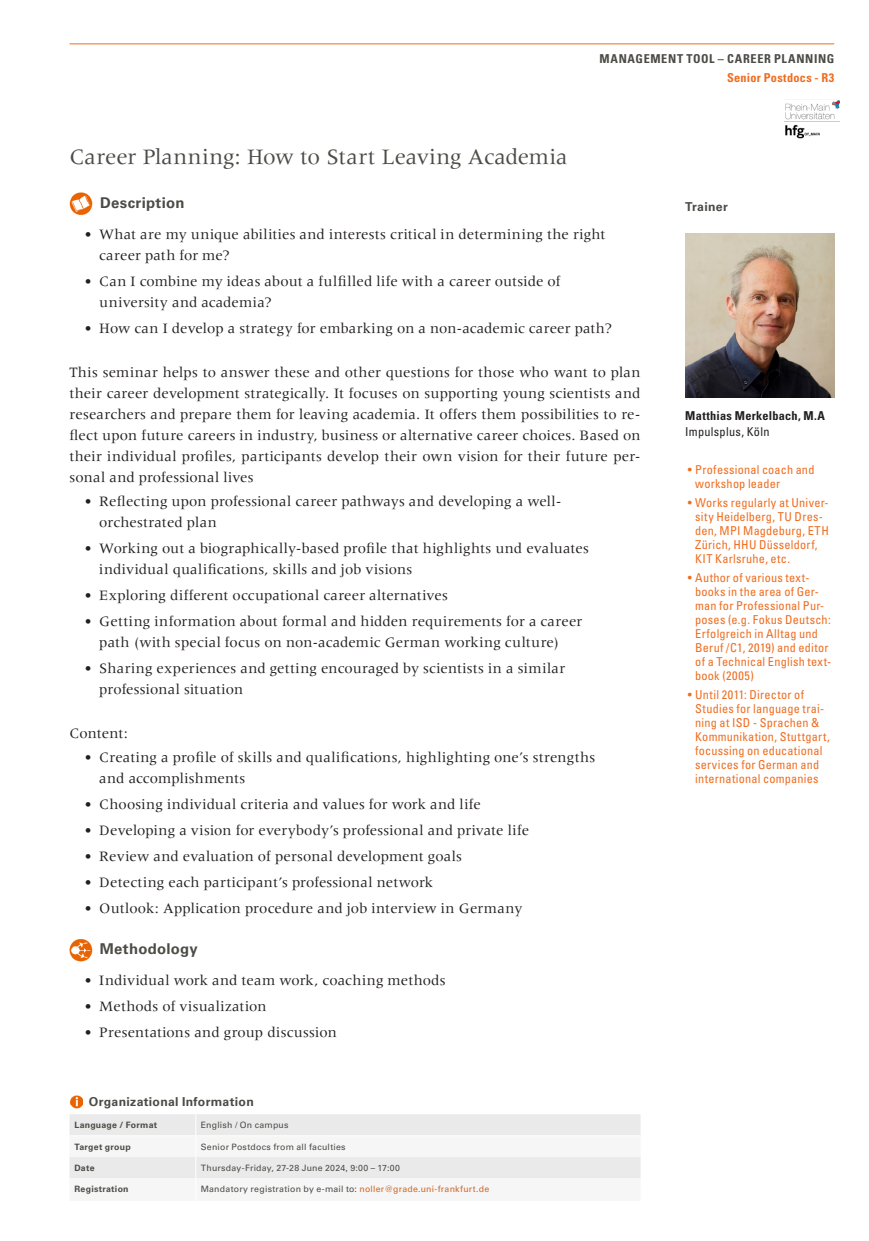
<style>
.page{position:relative;width:869px;height:1241px;background:#fff}
.page>*{position:absolute;margin:0;border:0;box-sizing:border-box;transform-origin:0 0}
.Kurse{font:22.75px "Meridien LT Std";letter-spacing:-.005em;color:#4c4b46}
.mengentext{font:14.88px/21px "Meridien LT Std";letter-spacing:.01em;color:#231f20}
.mengentext-2{font:700 14.88px "Univers LT Std";letter-spacing:.02em;color:#4c4b46}
.Objective_Description{font:700 14.88px "Univers LT Std";letter-spacing:.02em;color:#4c4b46}
.t1{font:condensed 12.25px/14px "Univers LT Std";letter-spacing:.02em;color:#ef6d20}
.Trainer_Name{font:700 condensed 12.25px/15.8px "Univers LT Std";letter-spacing:.02em;color:#231f20}
.Kopf_Tools{font:700 condensed 12.25px "Univers LT Std";letter-spacing:.05em;color:#4c4b46}
.Tabelle_Headline{font:700 12.25px "Univers LT Std";letter-spacing:.025em;color:#4c4b46}
.Kopf_links_Einstufung{font:700 condensed 12.25px "Univers LT Std";letter-spacing:.025em;color:#ef6d20}
.Headlines__Trainer{font:700 12.25px "Univers LT Std";letter-spacing:.025em;color:#4c4b46}
.Tabelle_Mengentext{font:8.75px "Univers LT Std";letter-spacing:.025em;color:#4c4b46}
.Tabelle_Bold{font:700 8.75px "Univers LT Std";letter-spacing:.03em;color:#4c4b46}
.s1{color:#d16928}
.s2{font-weight:400}
</style>
<div class="page">
<hr style="left:69px;top:43px;width:764px;height:1px;background:#ef6d20">
<img style="left:69px;top:192px;width:24px;height:22px">
<img style="left:69px;top:939px;width:23px;height:22px">
<img style="left:70px;top:1095px;width:13px;height:13px">
<svg style="left:69px;top:1114px;width:571px;height:64px"></svg>
<hr style="left:69px;top:1135px;width:127px;height:1px;background:#fff">
<img style="left:685px;top:234px;width:148px;height:163px">
<img style="left:784px;top:100px;width:54px;height:39px">
<p class="Kopf_Tools" style="left:599px;top:52px;width:236px">MANAGEMENT TOOL – CAREER PLANNING</p>
<p class="Kopf_links_Einstufung" style="left:726px;top:70px;width:109px">Senior Postdocs - R3</p>
<p class="Kurse" style="left:69px;top:144px;width:499px">Career Planning: How to Start Leaving Academia</p>
<p class="mengentext-2" style="left:100px;top:194px;width:86px">Description</p>
<p class="mengentext" style="left:99px;top:223px;width:507px;text-indent:-15px">• What are my unique abilities and interests critical in determining the right career path for me?</p>
<p class="mengentext" style="left:99px;top:270px;width:462px;text-indent:-15px">• Can I combine my ideas about a fulfilled life with a career outside of university and academia?</p>
<p class="mengentext" style="left:84px;top:317px;width:529px">• How can I develop a strategy for embarking on a non-academic career path?</p>
<p class="mengentext" style="left:69px;top:362px;width:572px;text-align:justify">This seminar helps to answer these and other questions for those who want to plan their career development strategically. It focuses on supporting young scientists and researchers and prepare them for leaving academia. It offers them possibilities to re&shy;flect upon future careers in industry, business or alternative career choices. Based on their individual profiles, participants develop their own vision for their future per&shy;sonal and professional lives</p>
<p class="mengentext" style="left:99px;top:490px;width:463px;text-indent:-15px">• Reflecting upon professional career pathways and developing a well&shy;orchestrated plan</p>
<p class="mengentext" style="left:99px;top:537px;width:491px;text-indent:-15px">• Working out a biographically-based profile that highlights und evaluates individual qualifications, skills and job visions</p>
<p class="mengentext" style="left:84px;top:584px;width:365px">• Exploring different occupational career alternatives</p>
<p class="mengentext" style="left:84px;top:610px;width:499px;text-align:center">• Getting information about formal and hidden requirements for a career path (with special focus on non-academic German working culture)</p>
<p class="mengentext" style="left:99px;top:657px;width:467px;text-indent:-15px">• Sharing experiences and getting encouraged by scientists in a similar professional situation</p>
<p class="mengentext" style="left:69px;top:723px;width:60px">Content:</p>
<p class="mengentext" style="left:99px;top:746px;width:497px;text-indent:-15px">• Creating a profile of skills and qualifications, highlighting one’s strengths and accomplishments</p>
<p class="mengentext" style="left:84px;top:793px;width:398px">• Choosing individual criteria and values for work and life</p>
<p class="mengentext" style="left:84px;top:819px;width:446px">• Developing a vision for everybody’s professional and private life</p>
<p class="mengentext" style="left:84px;top:845px;width:379px">• Review and evaluation of personal development goals</p>
<p class="mengentext" style="left:84px;top:871px;width:350px">• Detecting each participant’s professional network</p>
<p class="mengentext" style="left:84px;top:897px;width:439px">• Outlook: Application procedure and job interview in Germany</p>
<p class="Objective_Description" style="left:100px;top:939px;width:99px">Methodology</p>
<p class="mengentext" style="left:84px;top:969px;width:362px">• Individual work and team work, coaching methods</p>
<p class="mengentext" style="left:84px;top:995px;width:183px">• Methods of visualization</p>
<p class="mengentext" style="left:84px;top:1021px;width:254px">• Presentations and group discussion</p>
<p class="Tabelle_Headline" style="left:89px;top:1094px;width:166px">Organizational Information</p>
<p class="Tabelle_Bold" style="left:74px;top:1119px;width:84px">Language / Format</p>
<p class="Tabelle_Mengentext" style="left:201px;top:1119px;width:89px">English / On campus</p>
<p class="Tabelle_Bold" style="left:74px;top:1141px;width:58px">Target group</p>
<p class="Tabelle_Mengentext" style="left:201px;top:1141px;width:146px">Senior Postdocs from all faculties</p>
<p class="Tabelle_Bold" style="left:74px;top:1162px;width:22px">Date</p>
<p class="Tabelle_Mengentext" style="left:201px;top:1162px;width:200px">Thursday-Friday, 27-28 June 2024, 9:00 – 17:00</p>
<p class="Tabelle_Bold" style="left:74px;top:1183px;width:56px">Registration</p>
<p class="Tabelle_Mengentext" style="left:201px;top:1183px;width:290px">Mandatory registration by e-mail to: <span class="s1">noller@grade.uni-frankfurt.de</span></p>
<p class="Headlines__Trainer" style="left:685px;top:199px;width:44px">Trainer</p>
<p class="Trainer_Name" style="left:685px;top:408px;width:141px">Matthias Merkelbach, M.A<br><span class="s2">Impulsplus, Köln</span></p>
<p class="t1" style="left:694px;top:462px;width:121px;text-indent:-7px">• Professional coach and workshop leader</p>
<p class="t1" style="left:694px;top:495px;width:135px;text-indent:-7px">• Works regularly at Univer&shy;sity Heidelberg, TU Dres&shy;den, MPI Magdeburg, ETH<br>Zürich, HHU Düsseldorf,<br>KIT Karlsruhe, etc.</p>
<p class="t1" style="left:694px;top:570px;width:138px;text-indent:-7px">• Author of various text&shy;books in the area of Ger&shy;man for Professional Pur&shy;poses (e.g. Fokus Deutsch:<br>Erfolgreich in Alltag und<br>Beruf /C1, 2019) and editor of a Technical English text&shy;book (2005)</p>
<p class="t1" style="left:694px;top:687px;width:136px;text-indent:-7px">• Until 2011: Director of<br>Studies for language trai&shy;ning at ISD - Sprachen &amp;<br>Kommunikation, Stuttgart, focussing on educational services for German and international companies</p>
</div>
